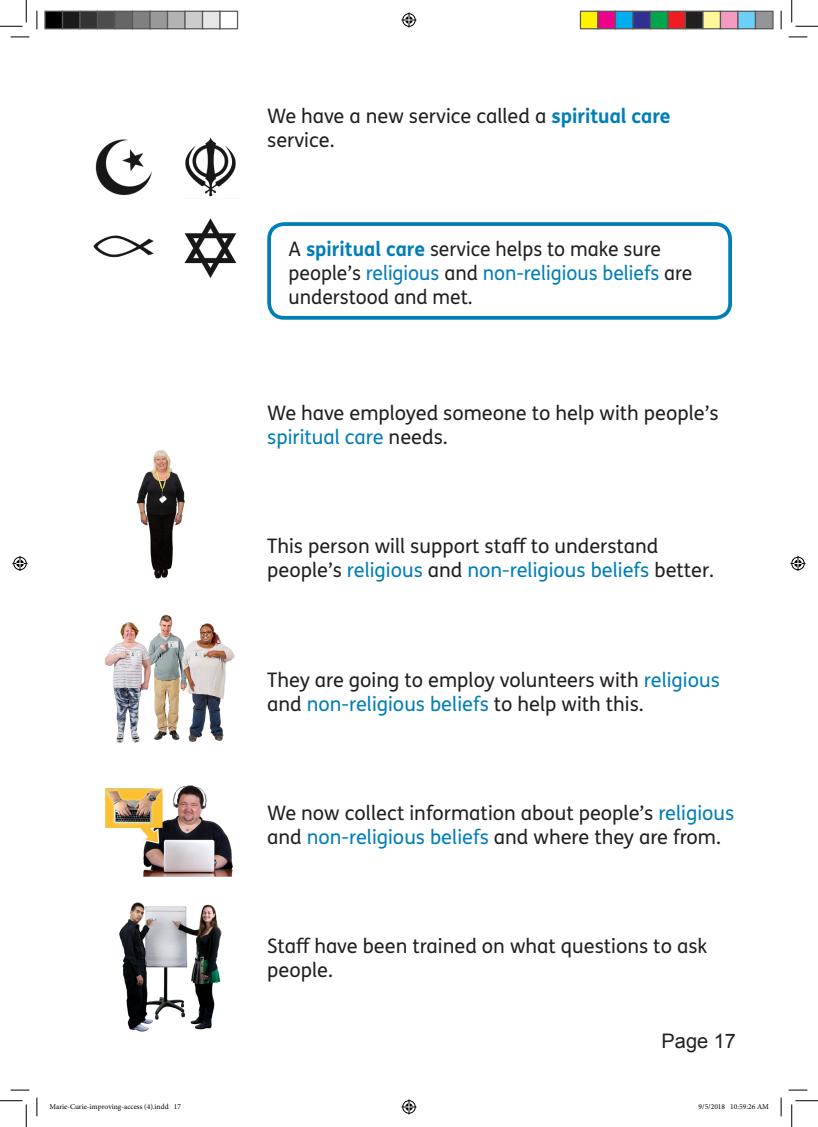
<style>
.page{position:relative;width:818px;height:1127px;background:#fff}
.page>*{position:absolute;margin:0;border:0;box-sizing:border-box;transform-origin:0 0}
.Bodytext{font:20px/24px "FS Me Pro";color:#231f20}
.Box_text{font:20px/24px "FS Me Pro";color:#231f20}
.t1{font:20px "Arial";color:#231f20}
.t2{font:7.5px "Minion Pro";color:#000}
.s1{font-weight:700;color:#007eb7}
.s2{color:#007eb7}
</style>
<div class="page">
<img style="left:104px;top:614px;width:131px;height:129px">
<img style="left:105px;top:785px;width:128px;height:92px">
<div style="left:267px;top:222px;width:465px;height:97px;border:4px solid #007eb7;border-radius:15px"></div>
<img style="left:136px;top:450px;width:49px;height:129px">
<img style="left:95px;top:139px;width:57px;height:57px">
<img style="left:184px;top:218px;width:53px;height:60px">
<img style="left:93px;top:235px;width:61px;height:23px">
<img style="left:185px;top:137px;width:51px;height:60px">
<img style="left:119px;top:902px;width:103px;height:130px">
<svg style="left:11px;top:36px;width:18px;height:2px"></svg>
<svg style="left:788px;top:36px;width:19px;height:2px"></svg>
<svg style="left:11px;top:1089px;width:18px;height:1px"></svg>
<svg style="left:788px;top:1089px;width:19px;height:1px"></svg>
<svg style="left:36px;top:11px;width:2px;height:18px"></svg>
<svg style="left:36px;top:1097px;width:2px;height:18px"></svg>
<svg style="left:780px;top:11px;width:2px;height:18px"></svg>
<svg style="left:780px;top:1097px;width:2px;height:18px"></svg>
<svg style="left:0;top:0;width:27px;height:27px"></svg>
<svg style="left:0;top:1100px;width:27px;height:26px"></svg>
<svg style="left:791px;top:0;width:27px;height:27px"></svg>
<svg style="left:791px;top:1100px;width:27px;height:26px"></svg>
<svg style="left:401px;top:13px;width:15px;height:15px"></svg>
<svg style="left:401px;top:1099px;width:15px;height:15px"></svg>
<svg style="left:13px;top:556px;width:15px;height:15px"></svg>
<svg style="left:790px;top:556px;width:15px;height:15px"></svg>
<div style="left:45px;top:11px;width:18px;height:18px;background:#000"></div>
<div style="left:44px;top:11px;width:19px;height:18px;border:1px solid #595959"></div>
<div style="left:63px;top:11px;width:17px;height:18px;background:#1a1a1a"></div>
<div style="left:62px;top:11px;width:19px;height:18px;border:1px solid #595959"></div>
<div style="left:80px;top:11px;width:18px;height:18px;background:#333"></div>
<div style="left:79px;top:11px;width:19px;height:18px;border:1px solid #595959"></div>
<div style="left:98px;top:11px;width:17px;height:18px;background:#4d4d4d"></div>
<div style="left:97px;top:11px;width:19px;height:18px;border:1px solid #595959"></div>
<div style="left:115px;top:11px;width:18px;height:18px;background:#666"></div>
<div style="left:114px;top:11px;width:19px;height:18px;border:1px solid #595959"></div>
<div style="left:133px;top:11px;width:17px;height:18px;background:#808080"></div>
<div style="left:132px;top:11px;width:19px;height:18px;border:1px solid #595959"></div>
<div style="left:150px;top:11px;width:18px;height:18px;background:#999"></div>
<div style="left:149px;top:11px;width:19px;height:18px;border:1px solid #595959"></div>
<div style="left:168px;top:11px;width:17px;height:18px;background:#b3b3b3"></div>
<div style="left:167px;top:11px;width:19px;height:18px;border:1px solid #595959"></div>
<div style="left:185px;top:11px;width:18px;height:18px;background:#ccc"></div>
<div style="left:184px;top:11px;width:19px;height:18px;border:1px solid #595959"></div>
<div style="left:203px;top:11px;width:17px;height:18px;background:#e6e6e6"></div>
<div style="left:202px;top:11px;width:19px;height:18px;border:1px solid #595959"></div>
<div style="left:219px;top:11px;width:19px;height:18px;border:1px solid #595959"></div>
<div style="left:580px;top:11px;width:18px;height:18px;background:#fff101"></div>
<div style="left:580px;top:11px;width:18px;height:18px;border:1px solid #595959"></div>
<div style="left:598px;top:11px;width:17px;height:18px;background:#ed028c"></div>
<div style="left:597px;top:11px;width:19px;height:18px;border:1px solid #595959"></div>
<div style="left:615px;top:11px;width:18px;height:18px;background:#00aeef"></div>
<div style="left:615px;top:11px;width:18px;height:18px;border:1px solid #595959"></div>
<div style="left:633px;top:11px;width:17px;height:18px;background:#2e3092"></div>
<div style="left:632px;top:11px;width:19px;height:18px;border:1px solid #595959"></div>
<div style="left:650px;top:11px;width:18px;height:18px;background:#00a54f"></div>
<div style="left:650px;top:11px;width:18px;height:18px;border:1px solid #595959"></div>
<div style="left:668px;top:11px;width:17px;height:18px;background:#ee1d23"></div>
<div style="left:667px;top:11px;width:19px;height:18px;border:1px solid #595959"></div>
<div style="left:685px;top:11px;width:18px;height:18px;background:#231f20"></div>
<div style="left:685px;top:11px;width:18px;height:18px;border:1px solid #595959"></div>
<div style="left:703px;top:11px;width:17px;height:18px;background:#fff79a"></div>
<div style="left:702px;top:11px;width:19px;height:18px;border:1px solid #595959"></div>
<div style="left:720px;top:11px;width:18px;height:18px;background:#f499c2"></div>
<div style="left:720px;top:11px;width:18px;height:18px;border:1px solid #595959"></div>
<div style="left:738px;top:11px;width:17px;height:18px;background:#6bcff6"></div>
<div style="left:737px;top:11px;width:19px;height:18px;border:1px solid #595959"></div>
<div style="left:755px;top:11px;width:18px;height:18px;background:#939598"></div>
<div style="left:755px;top:11px;width:18px;height:18px;border:1px solid #595959"></div>
<p class="Bodytext" style="left:267px;top:103px;width:405px">We have a new service called a <span class="s1">spiritual care </span>service.</p>
<p class="Box_text" style="left:288px;top:236px;width:405px">A <span class="s1">spiritual care</span> service helps to make sure people’s <span class="s2">religious</span> and <span class="s2">non-religious beliefs</span> are understood and met.</p>
<p class="Bodytext" style="left:267px;top:401px;width:453px">We have employed someone to help with people’s <span class="s2">spiritual care</span> needs.</p>
<p class="Bodytext" style="left:267px;top:534px;width:448px">This person will support staff to understand people’s <span class="s2">religious</span> and <span class="s2">non-religious beliefs</span> better.</p>
<p class="Bodytext" style="left:267px;top:667px;width:454px">They are going to employ volunteers with <span class="s2">religious </span>and <span class="s2">non-religious beliefs</span> to help with this.</p>
<p class="Bodytext" style="left:267px;top:800px;width:469px">We now collect information about people’s <span class="s2">religious </span>and <span class="s2">non-religious beliefs</span> and where they are from.</p>
<p class="Bodytext" style="left:267px;top:933px;width:442px">Staff have been trained on what questions to ask people.</p>
<p class="t1" style="left:661px;top:1027px;width:76px">Page 17</p>
<p class="t2" style="left:49px;top:1101px;width:133px">Marie-Curie-improving-access (4).indd 17</p>
<p class="t2" style="left:698px;top:1101px;width:72px">9/5/2018 10:59:26 AM</p>
</div>
